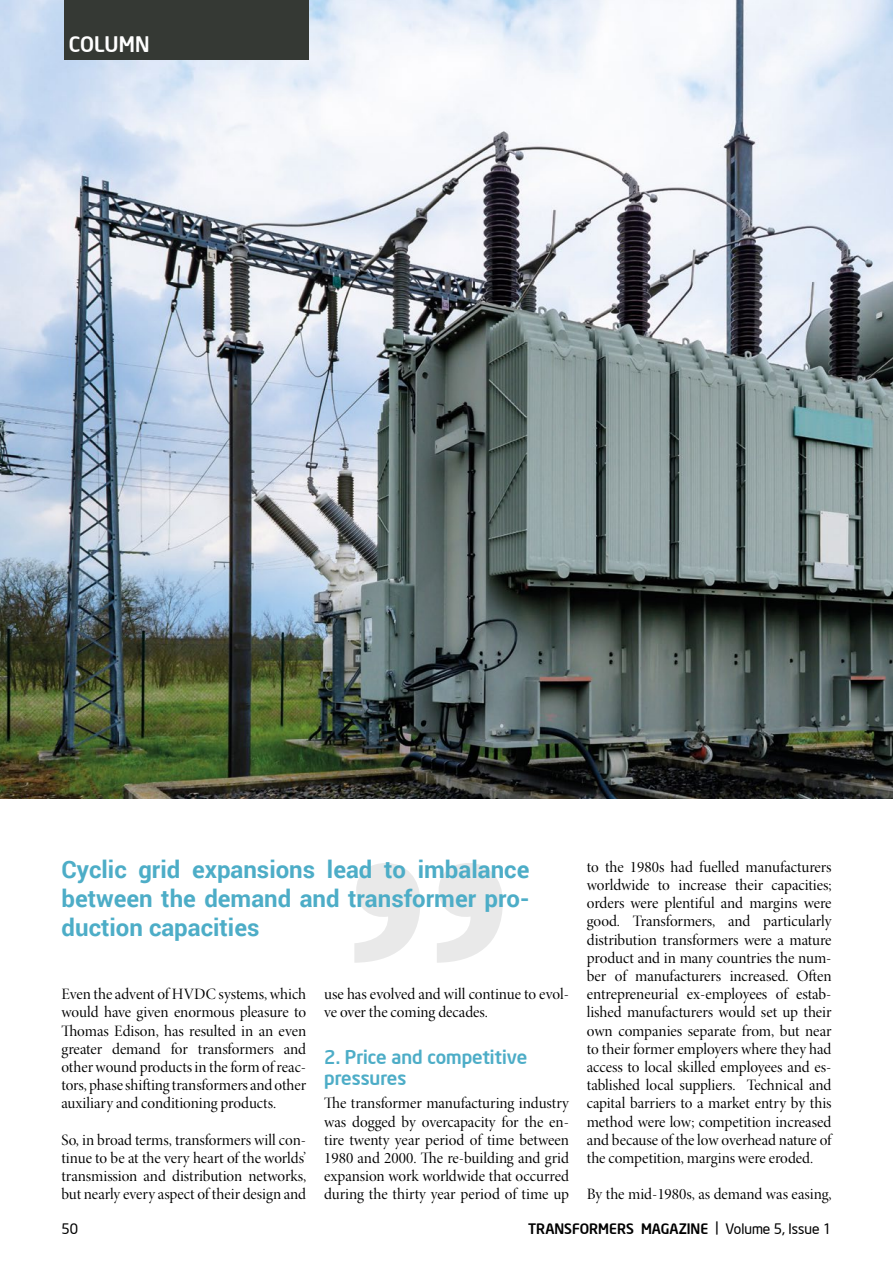
<style>
.page{position:relative;width:893px;height:1263px;background:#fff}
.page>*{position:absolute;margin:0;border:0;box-sizing:border-box;transform-origin:0 0}
.t1{font:700 24px/28.8px "Roboto";color:#4dadc7;text-align:justify}
.t2{font:500 21px "Neo Sans Intel";letter-spacing:.01em;color:#fff}
.t3{font:500 18.75px/21px "Neo Sans Intel";color:#4dadc7}
.t4{font:15.9px/18.1px "Minion Pro Disp";letter-spacing:-.005em;color:#000;text-align:justify}
.t5{font:500 14.25px "Neo Sans Intel";color:#000}
.t6{font:14.25px "Neo Sans Intel";color:#000}
.s1{font-weight:400}
</style>
<div class="page">
<svg style="left:354px;top:863px;width:149px;height:100px"></svg>
<img style="left:0;top:0;width:893px;height:799px">
<div style="left:64px;top:0;width:244px;height:60px;background:#353934"></div>
<h2 class="t2" style="left:69px;top:31px;width:82px">COLUMN</h2>
<h1 class="t1" style="left:62px;top:854px;width:469px">Cyclic grid expansions lead to imbalance between the demand and transformer pro&shy;duction capacities</h1>
<p class="t4" style="left:61px;top:985px;width:246px">Even the advent of HVDC systems, which would have given enormous pleasure to Thomas Edison, has resulted in an even greater demand for transformers and other wound products in the form of reac&shy;tors, phase shifting transformers and other auxiliary and conditioning products.</p>
<p class="t4" style="left:61px;top:1131px;width:246px">So, in broad terms, transformers will con&shy;tinue to be at the very heart of the worlds’ transmission and distribution networks, but nearly every aspect of their design and</p>
<p class="t4" style="left:324px;top:985px;width:246px">use has evolved and will continue to evol&shy;ve over the coming decades.</p>
<p class="t3" style="left:324px;top:1046px;width:204px">2. Price and competitive pressures</p>
<p class="t4" style="left:324px;top:1094px;width:246px">The transformer manufacturing industry was dogged by overcapacity for the en&shy;tire twenty year period of time between 1980 and 2000. The re-building and grid expansion work worldwide that occurred during the thirty year period of time up</p>
<p class="t4" style="left:587px;top:858px;width:246px">to the 1980s had fuelled manufacturers worldwide to increase their capacities; orders were plentiful and margins were good. Transformers, and particularly distribution transformers were a mature product and in many countries the num&shy;ber of manufacturers increased. Often entrepreneurial ex-employees of estab&shy;lished manufacturers would set up their own companies separate from, but near to their former employers where they had access to local skilled employees and es&shy;tablished local suppliers. Technical and capital barriers to a market entry by this method were low; competition increased and because of the low overhead nature of the competition, margins were eroded.</p>
<p class="t4" style="left:587px;top:1185px;width:246px">By the mid-1980s, as demand was easing,</p>
<p class="t6" style="left:61px;top:1220px;width:18px">50</p>
<p class="t5" style="left:528px;top:1220px;width:305px">TRANSFORMERS MAGAZINE <span class="s1">| Volume 5, Issue 1</span></p>
</div>
